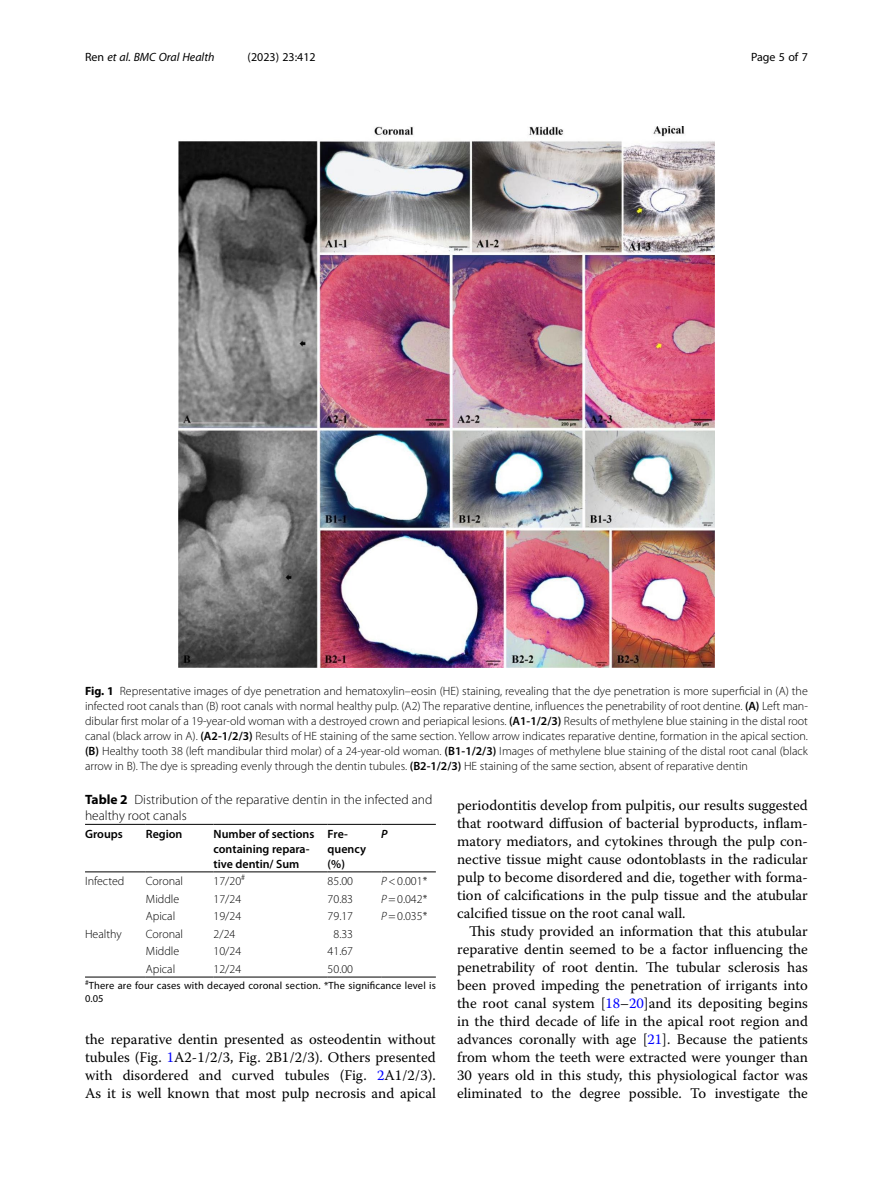
<style>
.page{position:relative;width:893px;height:1191px;background:#fff}
.page>*{position:absolute;margin:0;border:0;box-sizing:border-box;transform-origin:0 0}
.Body_Text_Indent{font:14.7px/18px "Warnock Pro";color:#000;text-align:justify}
.Table_Caption{font:300 13.5px/16.5px "Myriad Pro";color:#000}
.Figure_Caption{font:300 12px/15px "Myriad Pro";color:#000;text-align:justify}
.Table_Body{font:300 12px "Myriad Pro";color:#000}
.Table_Head{font:600 12px/15px "Myriad Pro";color:#000}
.Table_Body_Tab2_Deci{font:300 12px "Myriad Pro";color:#000}
.t1{font:italic 12px "Myriad Pro";color:#000}
.t2{font:12px "Myriad Pro";color:#000}
.Table_Head-2{font:italic 600 12px "Myriad Pro";color:#000}
.Table_Footnote{font:10.5px/12.8px "Myriad Pro";letter-spacing:.015em;color:#000}
.s1{font-style:normal}
.s2{font-weight:700}
.s3{font-weight:600}
.s4{font-style:italic}
.s5{color:#00f}
</style>
<div class="page">
<hr style="left:85px;top:871px;width:61px;height:1px;background:#000">
<hr style="left:146px;top:824px;width:68px;height:1px;background:#000">
<hr style="left:146px;top:871px;width:68px;height:1px;background:#000">
<hr style="left:214px;top:824px;width:114px;height:1px;background:#000">
<hr style="left:214px;top:871px;width:114px;height:1px;background:#000">
<hr style="left:328px;top:824px;width:53px;height:1px;background:#000">
<hr style="left:328px;top:871px;width:53px;height:1px;background:#000">
<hr style="left:381px;top:824px;width:55px;height:1px;background:#000">
<hr style="left:381px;top:871px;width:55px;height:1px;background:#000">
<hr style="left:146px;top:976px;width:68px;height:1px;background:#000">
<hr style="left:214px;top:976px;width:114px;height:1px;background:#000">
<hr style="left:328px;top:976px;width:53px;height:1px;background:#000">
<hr style="left:381px;top:976px;width:55px;height:1px;background:#000">
<hr style="left:85px;top:976px;width:61px;height:1px;background:#000">
<hr style="left:85px;top:824px;width:61px;height:1px;background:#000">
<img style="left:178px;top:126px;width:536px;height:541px">
<p class="t1" style="left:85px;top:50px;width:131px"><span class="s1">Ren</span> et al. BMC Oral Health</p>
<p class="t2" style="left:248px;top:50px;width:70px">(2023) 23:412</p>
<p class="t2" style="left:751px;top:50px;width:58px">Page 5 of 7</p>
<p class="Figure_Caption" style="left:85px;top:683px;width:724px"><span class="s2">Fig. 1</span> Representative images of dye penetration and hematoxylin–eosin (HE) staining, revealing that the dye penetration is more superficial in (A) the infected root canals than (B) root canals with normal healthy pulp. (A2) The reparative dentine, influences the penetrability of root dentine. <span class="s3">(A)</span> Left man&shy;dibular first molar of a 19-year-old woman with a destroyed crown and periapical lesions. <span class="s3">(A1-1/2/3)</span> Results of methylene blue staining in the distal root canal (black arrow in A). <span class="s3">(A2-1/2/3)</span> Results of HE staining of the same section. Yellow arrow indicates reparative dentine, formation in the apical section. <span class="s3">(B)</span> Healthy tooth 38 (left mandibular third molar) of a 24-year-old woman. <span class="s3">(B1-1/2/3)</span> Images of methylene blue staining of the distal root canal (black arrow in B). The dye is spreading evenly through the dentin tubules. <span class="s3">(B2-1/2/3)</span> HE staining of the same section, absent of reparative dentin</p>
<p class="Table_Caption" style="left:85px;top:791px;width:349px"><span class="s2">Table 2</span> Distribution of the reparative dentin in the infected and healthy root canals</p>
<p class="Table_Head" style="left:85px;top:825px;width:39px">Groups</p>
<p class="Table_Head" style="left:146px;top:825px;width:38px">Region</p>
<p class="Table_Head" style="left:214px;top:825px;width:102px">Number of sections containing repara&shy;tive dentin/ Sum</p>
<p class="Table_Head" style="left:328px;top:825px;width:40px">Fre&shy;quency</p>
<p class="Table_Head-2" style="left:381px;top:826px;width:8px">P</p>
<p class="Table_Head" style="left:328px;top:855px;width:19px">(%)</p>
<p class="Table_Body" style="left:85px;top:874px;width:41px">Infected</p>
<p class="Table_Body" style="left:146px;top:874px;width:39px">Coronal</p>
<p class="Table_Body" style="left:214px;top:874px;width:33px">17/20<sup>#</sup></p>
<p class="Table_Body_Tab2_Deci" style="left:328px;top:874px;width:27px">85.00</p>
<p class="Table_Body" style="left:381px;top:874px;width:48px"><span class="s4">P</span>&lt;0.001*</p>
<p class="Table_Body" style="left:146px;top:892px;width:35px">Middle</p>
<p class="Table_Body" style="left:214px;top:892px;width:29px">17/24</p>
<p class="Table_Body_Tab2_Deci" style="left:328px;top:892px;width:27px">70.83</p>
<p class="Table_Body" style="left:381px;top:892px;width:48px"><span class="s4">P</span>=0.042*</p>
<p class="Table_Body" style="left:146px;top:909px;width:31px">Apical</p>
<p class="Table_Body" style="left:214px;top:909px;width:29px">19/24</p>
<p class="Table_Body_Tab2_Deci" style="left:328px;top:909px;width:27px">79.17</p>
<p class="Table_Body" style="left:381px;top:909px;width:48px"><span class="s4">P</span>=0.035*</p>
<p class="Table_Body" style="left:85px;top:927px;width:38px">Healthy</p>
<p class="Table_Body" style="left:146px;top:927px;width:39px">Coronal</p>
<p class="Table_Body" style="left:214px;top:927px;width:23px">2/24</p>
<p class="Table_Body_Tab2_Deci" style="left:333px;top:927px;width:21px">8.33</p>
<p class="Table_Body" style="left:146px;top:944px;width:35px">Middle</p>
<p class="Table_Body" style="left:214px;top:944px;width:29px">10/24</p>
<p class="Table_Body_Tab2_Deci" style="left:328px;top:944px;width:27px">41.67</p>
<p class="Table_Body" style="left:146px;top:962px;width:31px">Apical</p>
<p class="Table_Body" style="left:214px;top:962px;width:29px">12/24</p>
<p class="Table_Body_Tab2_Deci" style="left:328px;top:962px;width:27px">50.00</p>
<p class="Table_Footnote" style="left:85px;top:979px;width:352px"><sup>#</sup>There are four cases with decayed coronal section. *The significance level is<br>0.05</p>
<p class="Body_Text_Indent" style="left:85px;top:1030px;width:352px">the reparative dentin presented as osteodentin without tubules (Fig. <span class="s5">1</span>A2-1/2/3, Fig. 2B1/2/3). Others presented with disordered and curved tubules (Fig. <span class="s5">2</span>A1/2/3).<br>As it is well known that most pulp necrosis and apical</p>
<p class="Body_Text_Indent" style="left:457px;top:796px;width:352px">periodontitis develop from pulpitis, our results suggested that rootward diffusion of bacterial byproducts, inflam&shy;matory mediators, and cytokines through the pulp con&shy;nective tissue might cause odontoblasts in the radicular pulp to become disordered and die, together with forma&shy;tion of calcifications in the pulp tissue and the atubular calcified tissue on the root canal wall.</p>
<p class="Body_Text_Indent" style="left:457px;top:922px;width:352px;text-indent:12px">This study provided an information that this atubular reparative dentin seemed to be a factor influencing the penetrability of root dentin. The tubular sclerosis has been proved impeding the penetration of irrigants into the root canal system [<span class="s5">18</span>–<span class="s5">20</span>]and its depositing begins in the third decade of life in the apical root region and advances coronally with age [<span class="s5">21</span>]. Because the patients from whom the teeth were extracted were younger than 30 years old in this study, this physiological factor was eliminated to the degree possible. To investigate the</p>
</div>
